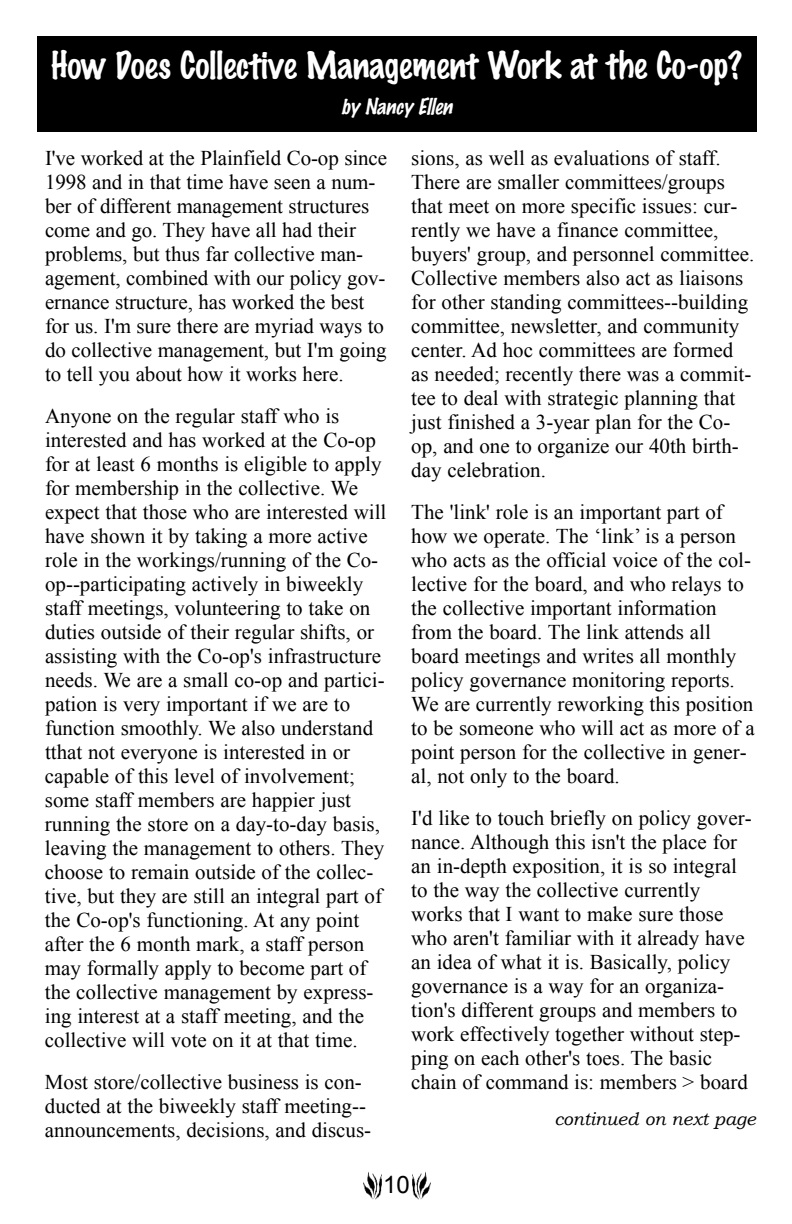
<style>
.page{position:relative;width:792px;height:1224px;background:#fff}
.page>*{position:absolute;margin:0;border:0;box-sizing:border-box;transform-origin:0 0}
.t1{font:100 34px "Marker Felt";color:#fff}
.t2{font:24px "Arial";color:#000}
.t3{font:21px/24px "Times New Roman";color:#000}
.t4{font:italic 100 20px "Marker Felt";color:#fff}
.t5{font:italic 18px "Bookman Old Style";color:#000}
</style>
<div class="page">
<img style="left:412px;top:1171px;width:19px;height:29px">
<img style="left:363px;top:1171px;width:19px;height:29px">
<div style="left:37px;top:36px;width:720px;height:96px;background:#000"></div>
<h1 class="t1" style="left:51px;top:49px;width:693px">How Does Collective Management Work at the Co-op?</h1>
<p class="t4" style="left:341px;top:97px;width:117px">by Nancy Ellen</p>
<p class="t3" style="left:45px;top:145px;width:344px">I've worked at the Plainfield Co-op since 1998 and in that time have seen a num&shy;ber of different management structures come and go. They have all had their problems, but thus far collective man&shy;agement, combined with our policy gov&shy;ernance structure, has worked the best for us. I'm sure there are myriad ways to do collective management, but I'm going to tell you about how it works here.</p>
<p class="t3" style="left:45px;top:403px;width:343px">Anyone on the regular staff who is interested and has worked at the Co-op for at least 6 months is eligible to apply for membership in the collective. We expect that those who are interested will have shown it by taking a more active role in the workings/running of the Co&shy;op--participating actively in biweekly staff meetings, volunteering to take on duties outside of their regular shifts, or assisting with the Co-op's infrastructure needs. We are a small co-op and partici&shy;pation is very important if we are to function smoothly. We also understand tthat not everyone is interested in or capable of this level of involvement; some staff members are happier just running the store on a day-to-day basis, leaving the management to others. They choose to remain outside of the collec&shy;tive, but they are still an integral part of the Co-op's functioning. At any point after the 6 month mark, a staff person may formally apply to become part of the collective management by express&shy;ing interest at a staff meeting, and the collective will vote on it at that time.</p>
<p class="t3" style="left:45px;top:1069px;width:328px">Most store/collective business is con&shy;ducted at the biweekly staff meeting-- announcements, decisions, and discus-</p>
<p class="t3" style="left:411px;top:145px;width:344px">sions, as well as evaluations of staff.<br>There are smaller committees/groups that meet on more specific issues: cur&shy;rently we have a finance committee, buyers' group, and personnel committee.<br>Collective members also act as liaisons for other standing committees--building committee, newsletter, and community center. Ad hoc committees are formed as needed; recently there was a commit&shy;tee to deal with strategic planning that just finished a 3-year plan for the Co&shy;op, and one to organize our 40th birth&shy;day celebration.</p>
<p class="t3" style="left:411px;top:499px;width:345px">The 'link' role is an important part of how we operate. The ‘link’ is a person who acts as the official voice of the col&shy;lective for the board, and who relays to the collective important information from the board. The link attends all board meetings and writes all monthly policy governance monitoring reports.<br>We are currently reworking this position to be someone who will act as more of a point person for the collective in gener&shy;al, not only to the board.</p>
<p class="t3" style="left:411px;top:805px;width:342px">I'd like to touch briefly on policy gover&shy;nance. Although this isn't the place for an in-depth exposition, it is so integral to the way the collective currently works that I want to make sure those who aren't familiar with it already have an idea of what it is. Basically, policy governance is a way for an organiza&shy;tion's different groups and members to work effectively together without step&shy;ping on each other's toes. The basic chain of command is: members &gt; board</p>
<p class="t5" style="left:555px;top:1108px;width:203px">continued on next page</p>
<p class="t2" style="left:383px;top:1171px;width:28px">10</p>
</div>
